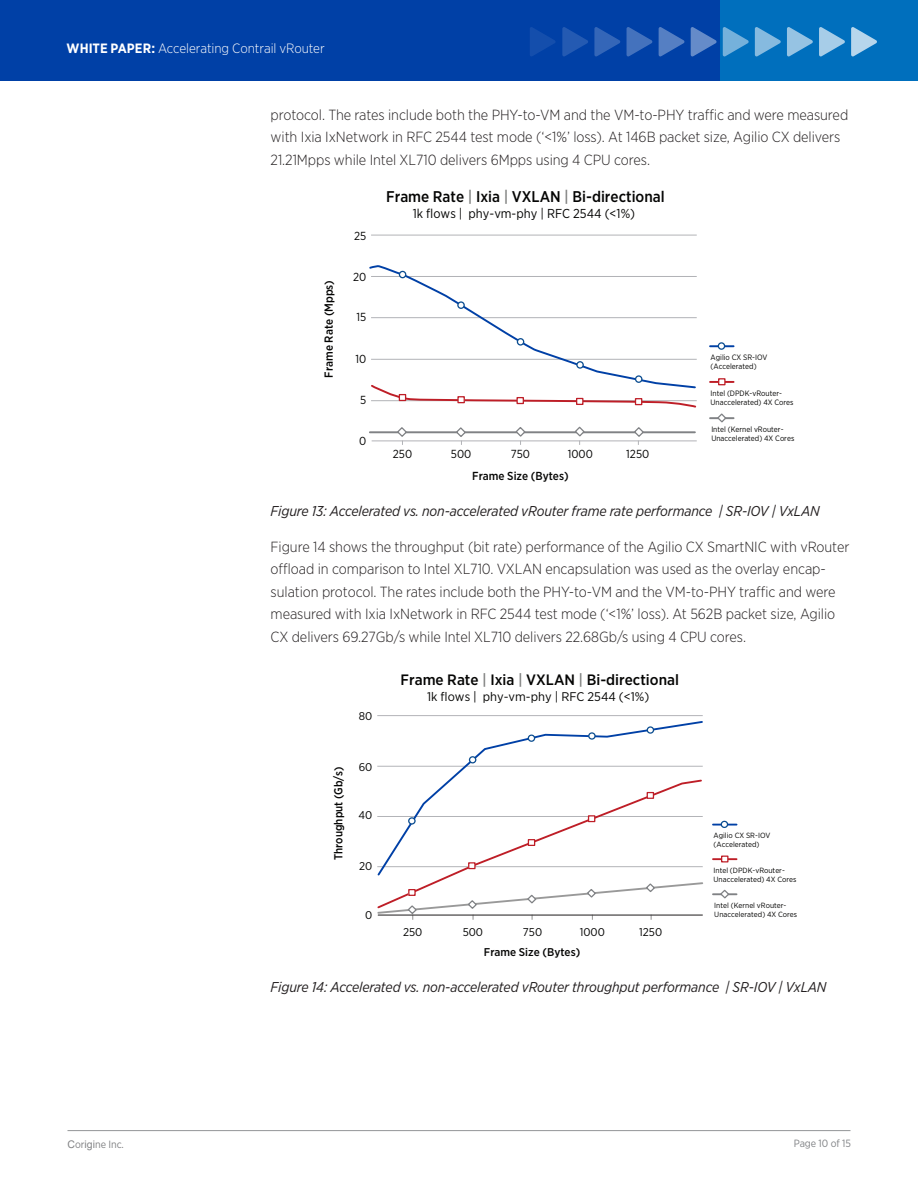
<style>
.page{position:relative;width:918px;height:1188px;background:#fff}
.page>*{position:absolute;margin:0;border:0;box-sizing:border-box;transform-origin:0 0}
.t1{font:500 15.6px "Gotham Narrow";color:#050504}
.t2{font:500 15px "Gotham Narrow";color:#050504}
._01_Body{font:300 14.7px/22.5px "Gotham Narrow";letter-spacing:-.005em;color:#231f20}
._03_Figure_Caption{font:italic 14.25px "Gotham Narrow";letter-spacing:-.01em;color:#231f20}
.t3{font:300 13.5px "Gotham Narrow";letter-spacing:-.005em;color:#fff}
.t4{font:12.9px "Gotham Narrow";color:#050504}
.t5{font:12.6px "Gotham Narrow";color:#050504}
.t6{font:500 11.7px "Gotham Narrow";color:#050504}
.t7{font:11.7px "Gotham Narrow";color:#050504}
.t8{font:11.25px "Gotham Narrow";color:#050504}
.t9{font:500 11.25px "Gotham Narrow";color:#050504}
.t10{font:10.5px "Gotham Narrow";letter-spacing:-.005em;color:#818284}
.t11{font:10.5px "Gotham Narrow";letter-spacing:-.005em;color:#808285}
.t12{font:7.8px/9.3px "Gotham Narrow";color:#050504}
.t13{font:7.5px/9px "Gotham Narrow";color:#050504}
.s1{font-weight:700}
.s2{color:#808180}
.s3{font-family:"Arial"}
</style>
<div class="page">
<div style="left:719px;top:0;width:199px;height:81px;background:#006fbd"></div>
<div style="left:0;top:0;width:719px;height:81px;background:#0040a6"></div>
<svg style="left:851px;top:27px;width:26px;height:29px"></svg>
<svg style="left:819px;top:27px;width:26px;height:29px"></svg>
<svg style="left:787px;top:27px;width:26px;height:29px"></svg>
<svg style="left:755px;top:27px;width:26px;height:29px"></svg>
<svg style="left:723px;top:27px;width:26px;height:29px"></svg>
<svg style="left:691px;top:27px;width:26px;height:29px"></svg>
<svg style="left:659px;top:27px;width:25px;height:29px"></svg>
<svg style="left:627px;top:27px;width:25px;height:29px"></svg>
<svg style="left:594px;top:27px;width:26px;height:29px"></svg>
<svg style="left:562px;top:27px;width:26px;height:29px"></svg>
<svg style="left:530px;top:27px;width:25px;height:29px"></svg>
<hr style="left:68px;top:1130px;width:782px;height:1px;background:#939598">
<hr style="left:371px;top:235px;width:326px;height:1px;background:#b2b3b7">
<hr style="left:372px;top:441px;width:325px;height:1px;background:#b2b3b7">
<hr style="left:370px;top:431px;width:325px;height:2px;background:#808285">
<svg style="left:633px;top:427px;width:12px;height:18px"></svg>
<svg style="left:574px;top:426px;width:12px;height:19px"></svg>
<svg style="left:514px;top:427px;width:13px;height:18px"></svg>
<svg style="left:455px;top:427px;width:12px;height:18px"></svg>
<svg style="left:396px;top:427px;width:12px;height:18px"></svg>
<svg style="left:369px;top:265px;width:328px;height:143px"></svg>
<div style="left:457px;top:301px;width:8px;height:8px;border:1px solid #0b4d90;border-radius:50%"></div>
<div style="left:399px;top:271px;width:7px;height:7px;background:#fff;border-radius:50%"></div>
<div style="left:399px;top:271px;width:7px;height:7px;border:1px solid #0b4d90;border-radius:50%"></div>
<hr style="left:710px;top:345px;width:24px;height:2px;background:#0040a6">
<hr style="left:710px;top:417px;width:24px;height:2px;background:#808285">
<hr style="left:710px;top:381px;width:24px;height:2px;background:#be1e27">
<div style="left:718px;top:378px;width:8px;height:7px;border:1px solid #be1e27"></div>
<svg style="left:716px;top:413px;width:11px;height:10px"></svg>
<div style="left:718px;top:343px;width:7px;height:6px;background:#fff;border-radius:50%"></div>
<div style="left:718px;top:342px;width:7px;height:8px;border:1px solid #0b4d90;border-radius:50%"></div>
<hr style="left:377px;top:715px;width:326px;height:1px;background:#b2b3b7">
<svg style="left:377px;top:721px;width:326px;height:57px"></svg>
<hr style="left:713px;top:824px;width:24px;height:2px;background:#0040a6">
<hr style="left:713px;top:893px;width:24px;height:2px;background:#808285">
<hr style="left:713px;top:858px;width:24px;height:2px;background:#be1e27">
<div style="left:721px;top:856px;width:7px;height:6px;border:1px solid #be1e27"></div>
<svg style="left:719px;top:889px;width:11px;height:10px"></svg>
<div style="left:721px;top:821px;width:7px;height:6px;background:#fff;border-radius:50%"></div>
<div style="left:721px;top:821px;width:7px;height:7px;border:1px solid #0b4d90;border-radius:50%"></div>
<svg style="left:377px;top:778px;width:326px;height:142px"></svg>
<div style="left:408px;top:817px;width:8px;height:8px;border:1px solid #0b4d90;border-radius:50%"></div>
<svg style="left:470px;top:757px;width:6px;height:6px"></svg>
<div style="left:469px;top:756px;width:7px;height:7px;border:1px solid #0b4d90;border-radius:50%"></div>
<div style="left:528px;top:735px;width:7px;height:6px;background:#fff;border-radius:50%"></div>
<div style="left:528px;top:735px;width:7px;height:7px;border:1px solid #0b4d90;border-radius:50%"></div>
<svg style="left:590px;top:734px;width:4px;height:4px"></svg>
<div style="left:588px;top:732px;width:8px;height:8px;border:1px solid #0b4d90;border-radius:50%"></div>
<div style="left:647px;top:727px;width:7px;height:6px;background:#fff;border-radius:50%"></div>
<div style="left:647px;top:726px;width:7px;height:8px;border:1px solid #0b4d90;border-radius:50%"></div>
<p class="t3" style="left:67px;top:40px;width:260px"><span class="s1">WHITE PAPER:</span> Accelerating Contrail vRouter</p>
<p class="_01_Body" style="left:271px;top:103px;width:579px">protocol. The rates include both the PHY-to-VM and the VM-to-PHY traffic and were measured with Ixia IxNetwork in RFC 2544 test mode (‘&lt;1%’ loss). At 146B packet size, Agilio CX delivers<br>21.21Mpps while Intel XL710 delivers 6Mpps using 4 CPU cores.</p>
<p class="t6" style="left:321px;top:378px;width:99px;rotate:-90deg">Frame Rate (Mpps)</p>
<p class="t7" style="left:354px;top:229px;width:14px">25</p>
<p class="t7" style="left:353px;top:270px;width:15px">20</p>
<p class="t7" style="left:356px;top:309px;width:11px">15</p>
<p class="t7" style="left:355px;top:351px;width:12px">10</p>
<p class="t7" style="left:360px;top:393px;width:8px">5</p>
<p class="t7" style="left:359px;top:434px;width:9px">0</p>
<p class="t1" style="left:386px;top:187px;width:280px">Frame Rate <span class="s2">|</span> Ixia <span class="s2">|</span> VXLAN <span class="s2">|</span> Bi-directional</p>
<p class="t4" style="left:413px;top:206px;width:224px">1k flows | phy-vm-phy | RFC 2544 (&lt;1%)</p>
<p class="t7" style="left:393px;top:447px;width:21px">250</p>
<p class="t7" style="left:451px;top:447px;width:22px">500</p>
<p class="t7" style="left:511px;top:447px;width:21px">750</p>
<p class="t7" style="left:568px;top:447px;width:27px">1000</p>
<p class="t7" style="left:626px;top:447px;width:25px">1250</p>
<p class="t6" style="left:472px;top:468px;width:98px">Frame Size (Bytes)</p>
<p class="t12" style="left:711px;top:352px;width:59px">Agilio CX SR-IOV (Accelerated)</p>
<p class="t12" style="left:711px;top:388px;width:85px">Intel (DPDK-vRouter-<br>Unaccelerated) 4X Cores</p>
<p class="t12" style="left:711px;top:424px;width:85px">Intel (Kernel vRouter-<br>Unaccelerated) 4X Cores</p>
<p class="_03_Figure_Caption" style="left:271px;top:502px;width:551px">Figure 13: Accelerated vs. non-accelerated vRouter frame rate performance | SR-IOV | VxLAN</p>
<p class="_01_Body" style="left:271px;top:535px;width:580px">Figure 14 shows the throughput (bit rate) performance of the Agilio CX SmartNIC with vRouter offload in comparison to Intel XL710. VXLAN encapsulation was used as the overlay encap&shy;sulation protocol. The rates include both the PHY-to-VM and the VM-to-PHY traffic and were measured with Ixia IxNetwork in RFC 2544 test mode (‘&lt;1%’ loss). At 562B packet size, Agilio CX delivers 69.27Gb/s while Intel XL710 delivers 22.68Gb/s using 4 CPU cores.</p>
<p class="t8" style="left:359px;top:710px;width:15px">80</p>
<p class="t6" style="left:331px;top:860px;width:95px;rotate:-90deg">Throughput (Gb/s)</p>
<p class="t8" style="left:359px;top:760px;width:15px">60</p>
<p class="t8" style="left:359px;top:808px;width:15px">40</p>
<p class="t8" style="left:359px;top:859px;width:15px">20</p>
<p class="t8" style="left:365px;top:908px;width:9px">0</p>
<p class="t2" style="left:401px;top:670px;width:280px">Frame Rate <span class="s2">|</span> Ixia <span class="s2">|</span> VXLAN <span class="s2">|</span> Bi-directional</p>
<p class="t5" style="left:427px;top:689px;width:224px">1k flows | phy-vm-phy | RFC 2544 (&lt;1%)</p>
<p class="t8" style="left:403px;top:925px;width:21px">250</p>
<p class="t8" style="left:463px;top:925px;width:22px">500</p>
<p class="t8" style="left:523px;top:925px;width:21px">750</p>
<p class="t8" style="left:580px;top:925px;width:27px">1000</p>
<p class="t8" style="left:639px;top:925px;width:25px">1250</p>
<p class="t9" style="left:484px;top:945px;width:98px">Frame Size (Bytes)</p>
<p class="t13" style="left:714px;top:831px;width:58px">Agilio CX SR-IOV (Accelerated)</p>
<p class="t13" style="left:714px;top:865px;width:84px">Intel (DPDK-vRouter-<br>Unaccelerated) 4X Cores</p>
<p class="t13" style="left:714px;top:900px;width:84px">Intel (Kernel vRouter-<br>Unaccelerated) 4X Cores</p>
<p class="_03_Figure_Caption" style="left:271px;top:978px;width:557px">Figure 14: Accelerated vs. non-accelerated vRouter throughput performance | SR-IOV | VxLAN</p>
<p class="t10" style="left:68px;top:1137px;width:58px"><span class="s3">C</span>or<span class="s3">igi</span>ne Inc.</p>
<p class="t11" style="left:794px;top:1137px;width:59px">Page 10 of 15</p>
</div>
